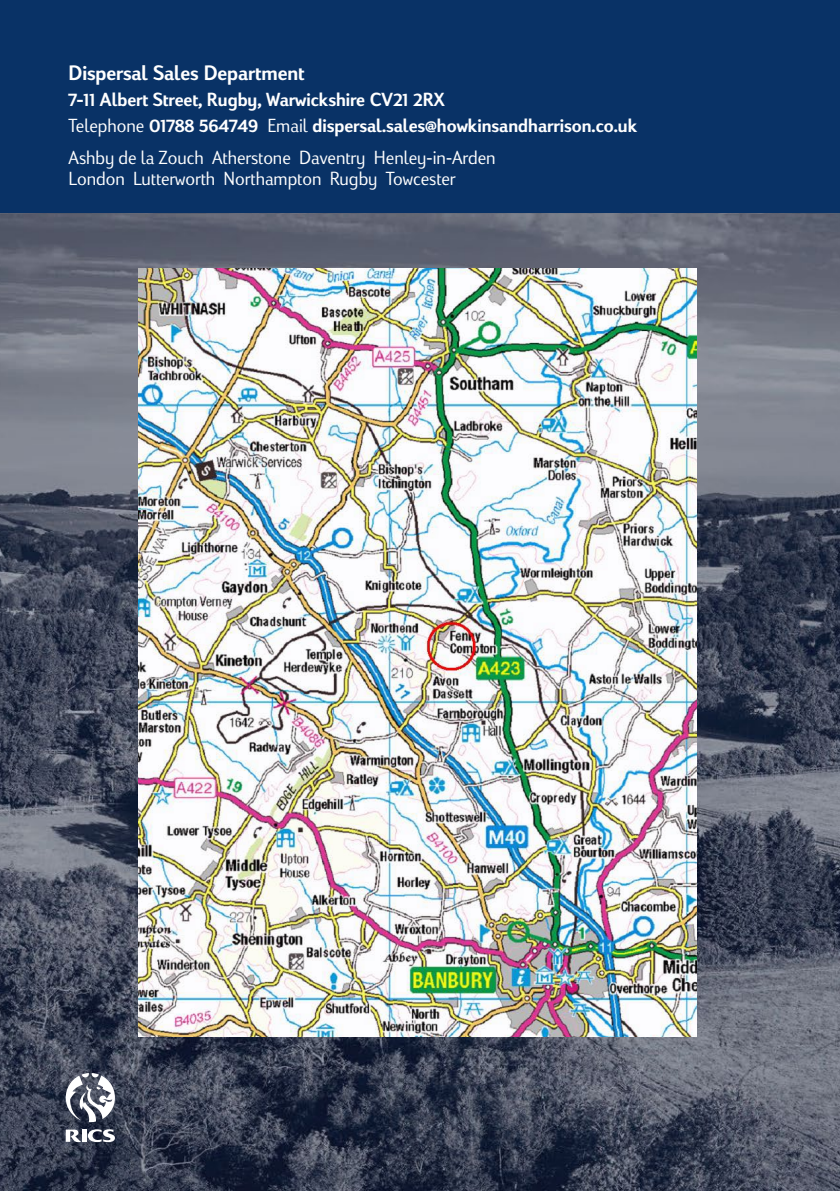
<style>
.page{position:relative;width:840px;height:1191px;background:#fff}
.page>*{position:absolute;margin:0;border:0;box-sizing:border-box;transform-origin:0 0}
.t1{font:700 21.8px "Viato";color:#fff}
.t2{font:700 19.8px/25.8px "Viato";color:#fff}
.t3{font:300 19.8px/21.8px "Viato";color:#fff}
.s1{font-weight:300}
</style>
<div class="page">
<div style="left:0;top:0;width:839px;height:213px;background:#093266"></div>
<img style="left:0;top:215px;width:839px;height:976px">
<svg style="left:66px;top:1129px;width:53px;height:14px"></svg>
<svg style="left:66px;top:1073px;width:53px;height:50px"></svg>
<img style="left:139px;top:269px;width:557px;height:767px">
<p class="t1" style="left:68px;top:58px;width:237px">Dispersal Sales Department</p>
<p class="t2" style="left:68px;top:86px;width:570px">7-11 Albert Street, Rugby, Warwickshire CV21 2RX<br><span class="s1">Telephone</span> 01788 564749 <span class="s1">Email</span> dispersal.sales@howkinsandharrison.co.uk</p>
<p class="t3" style="left:68px;top:146px;width:428px">Ashby de la Zouch Atherstone Daventry Henley-in-Arden<br>London Lutterworth Northampton Rugby Towcester</p>
</div>
